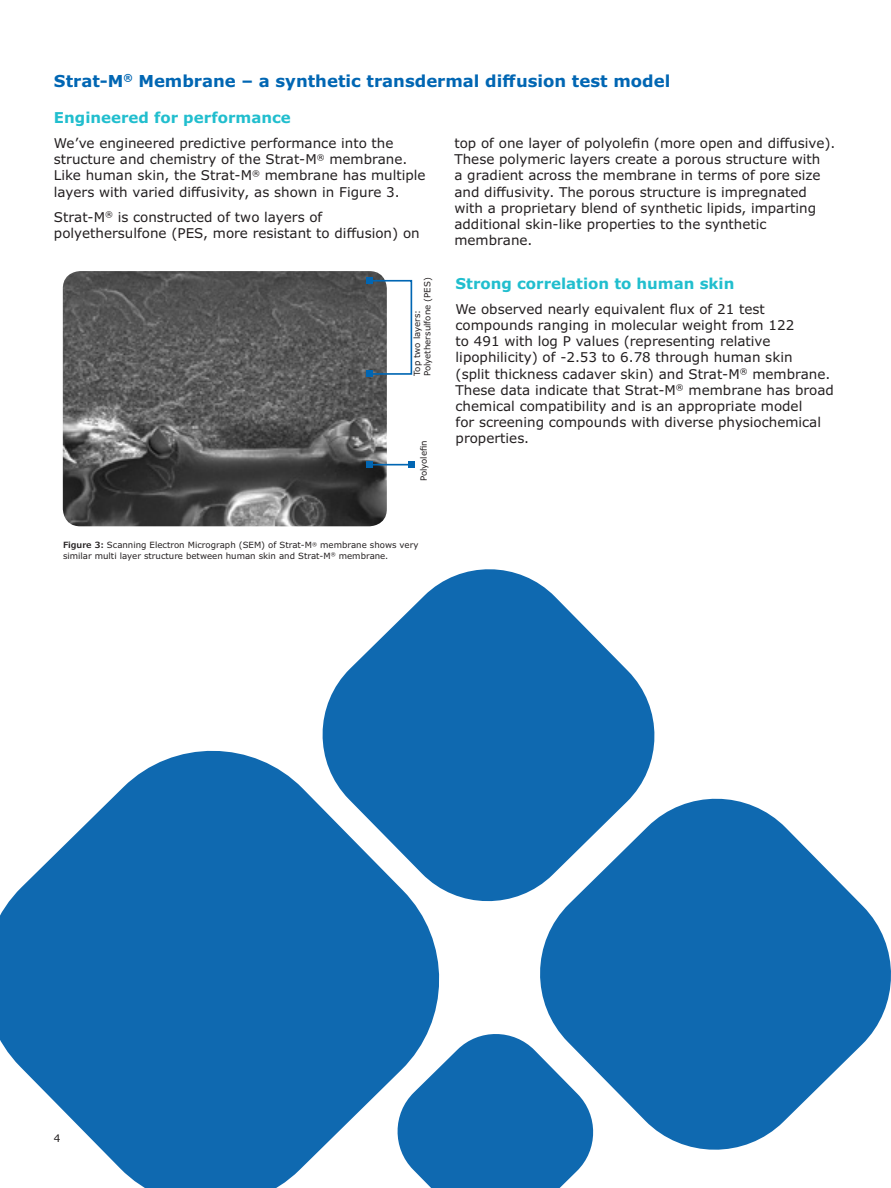
<style>
.page{position:relative;width:891px;height:1188px;background:#fff}
.page>*{position:absolute;margin:0;border:0;box-sizing:border-box;transform-origin:0 0}
.Section_Head_11_13{font:700 16.5px "Verdana Pro";color:#0166b3}
.Body_Head_10_12{font:700 15px "Verdana Pro";color:#21bece}
.Body_Copy_9_11{font:13.5px/16.2px "Verdana Pro";color:#231f20}
.t1{font:10.5px "Verdana Pro";color:#231f20}
.Caption_7_9{font:8.55px/10.4px "Verdana Pro";color:#231f20}
.s1{font-weight:600}
</style>
<div class="page">
<img style="left:63px;top:271px;width:324px;height:255px">
<hr style="left:370px;top:464px;width:42px;height:2px;background:#0166b3">
<div style="left:409px;top:461px;width:6px;height:7px;background:#0166b3"></div>
<div style="left:366px;top:461px;width:7px;height:7px;background:#0166b3"></div>
<div style="left:369px;top:280px;width:43px;height:95px;border:2px solid #0166b3"></div>
<div style="left:366px;top:277px;width:7px;height:7px;background:#0166b3"></div>
<div style="left:366px;top:371px;width:7px;height:6px;background:#0166b3"></div>
<svg style="left:322px;top:569px;width:333px;height:333px;fill:#0f69b0"></svg>
<div style="left:452px;top:1034px;width:134px;height:154px;background:#0f69b0"></div>
<svg style="left:0;top:738px;width:452px;height:450px;fill:#0f69b0"></svg>
<svg style="left:530px;top:789px;width:361px;height:370px;fill:#0f69b0"></svg>
<p class="Section_Head_11_13" style="left:54px;top:70px;width:618px">Strat-M<sup>®</sup> Membrane – a synthetic transdermal diffusion test model</p>
<p class="Body_Head_10_12" style="left:54px;top:108px;width:238px">Engineered for performance</p>
<p class="Body_Copy_9_11" style="left:54px;top:135px;width:373px">We’ve engineered predictive performance into the structure and chemistry of the Strat-M<sup>®</sup> membrane.<br>Like human skin, the Strat-M<sup>®</sup> membrane has multiple layers with varied diffusivity, as shown in Figure 3.</p>
<p class="Body_Copy_9_11" style="left:54px;top:209px;width:367px">Strat-M<sup>®</sup> is constructed of two layers of polyethersulfone (PES, more resistant to diffusion) on</p>
<p class="Body_Copy_9_11" style="left:454px;top:135px;width:383px">top of one layer of polyolefin (more open and diffusive).<br>These polymeric layers create a porous structure with<br>a gradient across the membrane in terms of pore size and diffusivity. The porous structure is impregnated with a proprietary blend of synthetic lipids, imparting additional skin-like properties to the synthetic membrane.</p>
<p class="Caption_7_9" style="left:412px;top:376px;width:100px;rotate:-90deg">Top two layers:<br>Polyethersulfone (PES)</p>
<p class="Body_Head_10_12" style="left:456px;top:273px;width:280px">Strong correlation to human skin</p>
<p class="Body_Copy_9_11" style="left:456px;top:301px;width:380px">We observed nearly equivalent flux of 21 test compounds ranging in molecular weight from 122<br>to 491 with log P values (representing relative lipophilicity) of -2.53 to 6.78 through human skin<br>(split thickness cadaver skin) and Strat-M<sup>®</sup> membrane.<br>These data indicate that Strat-M<sup>®</sup> membrane has broad chemical compatibility and is an appropriate model<br>for screening compounds with diverse physiochemical properties.</p>
<p class="Caption_7_9" style="left:419px;top:481px;width:43px;rotate:-90deg">Polyolefin</p>
<p class="Caption_7_9" style="left:63px;top:540px;width:357px"><span class="s1">Figure 3:</span> Scanning Electron Micrograph (SEM) of Strat-M<sup>®</sup> membrane shows very similar multi layer structure between human skin and Strat-M<sup>®</sup> membrane.</p>
<p class="t1" style="left:54px;top:1131px;width:8px">4</p>
</div>
